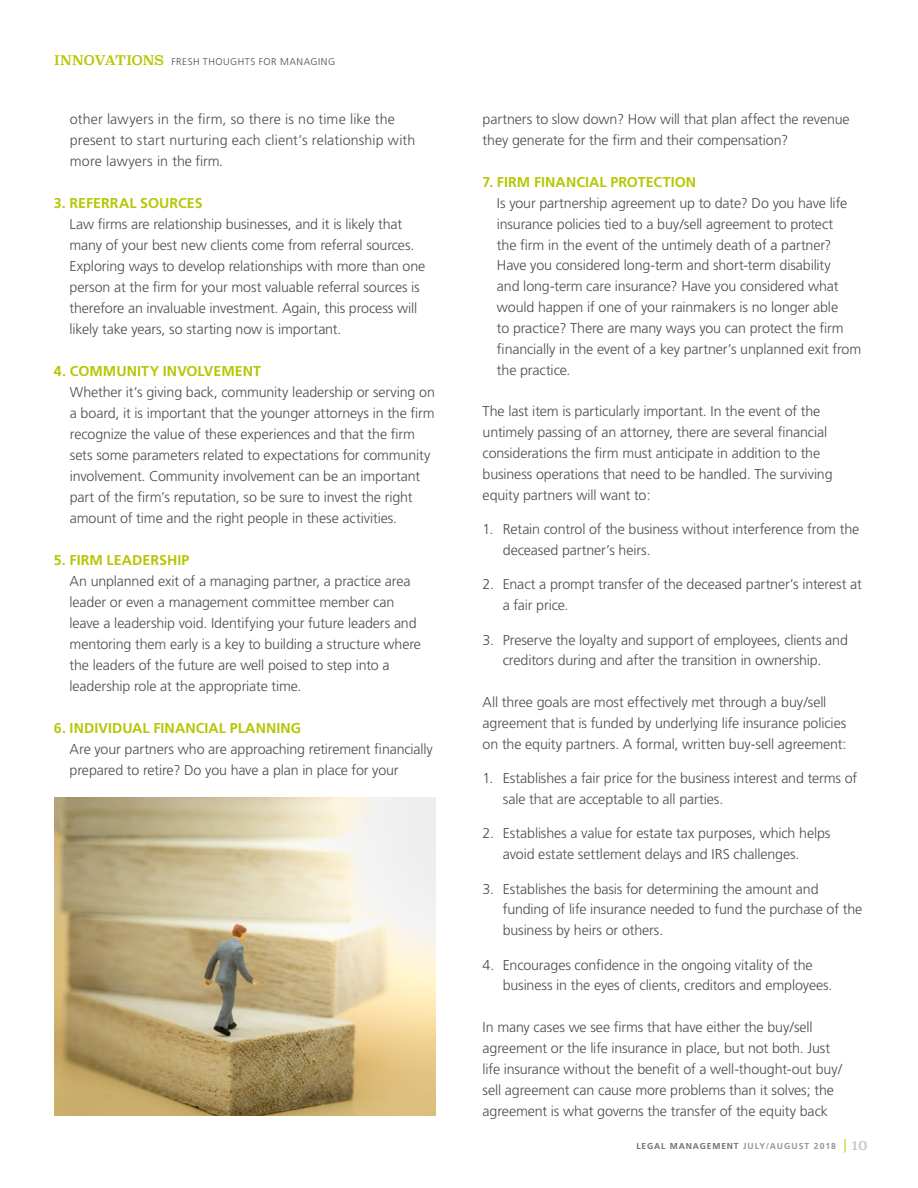
<style>
.page{position:relative;width:918px;height:1188px;background:#fff}
.page>*{position:absolute;margin:0;border:0;box-sizing:border-box;transform-origin:0 0}
.t1{font:300 14.25px/20.9px "Frutiger";letter-spacing:-.01em;color:#4d4d4f}
.t2{font:300 14.25px/21px "Frutiger";letter-spacing:.01em;color:#4d4d4f}
.t3{font:700 14.25px "Frutiger";letter-spacing:.005em;color:#b7c605}
.t4{font:300 9.9px "Frutiger";letter-spacing:.055em;color:#4d4d4f}
.t5{font:700 8.55px "Frutiger";letter-spacing:.1em;color:#717073}
.s1{font-family:"Superclarendon Rg";font-weight:400;font-size:13.35px;color:#b7c605}
.s2{font-size:8.7px;color:#939598}
.s3{font-family:"Superclarendon Rg";font-weight:400;font-size:13.5px;color:#c9c9cb}
</style>
<div class="page">
<svg style="left:845px;top:1139px;width:1px;height:14px"></svg>
<img style="left:54px;top:797px;width:381px;height:319px">
<p class="t4" style="left:54px;top:56px;width:282px"><span class="s1">INNOVATIONS</span> FRESH THOUGHTS FOR MANAGING</p>
<p class="t2" style="left:70px;top:109px;width:347px">other lawyers in the firm, so there is no time like the present to start nurturing each client’s relationship with more lawyers in the firm.</p>
<p class="t3" style="left:54px;top:195px;width:150px">3. REFERRAL SOURCES</p>
<p class="t1" style="left:70px;top:214px;width:357px">Law firms are relationship businesses, and it is likely that many of your best new clients come from referral sources.<br>Exploring ways to develop relationships with more than one person at the firm for your most valuable referral sources is therefore an invaluable investment. Again, this process will likely take years, so starting now is important.</p>
<p class="t3" style="left:54px;top:363px;width:209px">4. COMMUNITY INVOLVEMENT</p>
<p class="t1" style="left:70px;top:382px;width:367px">Whether it’s giving back, community leadership or serving on a board, it is important that the younger attorneys in the firm recognize the value of these experiences and that the firm sets some parameters related to expectations for community involvement. Community involvement can be an important part of the firm’s reputation, so be sure to invest the right amount of time and the right people in these activities.</p>
<p class="t3" style="left:54px;top:552px;width:137px">5. FIRM LEADERSHIP</p>
<p class="t1" style="left:70px;top:571px;width:353px">An unplanned exit of a managing partner, a practice area leader or even a management committee member can leave a leadership void. Identifying your future leaders and mentoring them early is a key to building a structure where the leaders of the future are well poised to step into a leadership role at the appropriate time.</p>
<p class="t3" style="left:54px;top:720px;width:249px">6. INDIVIDUAL FINANCIAL PLANNING</p>
<p class="t1" style="left:70px;top:739px;width:365px">Are your partners who are approaching retirement financially prepared to retire? Do you have a plan in place for your</p>
<p class="t1" style="left:483px;top:109px;width:369px">partners to slow down? How will that plan affect the revenue they generate for the firm and their compensation?</p>
<p class="t3" style="left:483px;top:174px;width:215px">7. FIRM FINANCIAL PROTECTION</p>
<p class="t1" style="left:497px;top:193px;width:366px">Is your partnership agreement up to date? Do you have life insurance policies tied to a buy/sell agreement to protect<br>the firm in the event of the untimely death of a partner?<br>Have you considered long-term and short-term disability<br>and long-term care insurance? Have you considered what would happen if one of your rainmakers is no longer able<br>to practice? There are many ways you can protect the firm financially in the event of a key partner’s unplanned exit from the practice.</p>
<p class="t1" style="left:483px;top:401px;width:352px">The last item is particularly important. In the event of the untimely passing of an attorney, there are several financial considerations the firm must anticipate in addition to the business operations that need to be handled. The surviving equity partners will want to:</p>
<p class="t1" style="left:503px;top:519px;width:358px;text-indent:-20px">1. Retain control of the business without interference from the deceased partner’s heirs.</p>
<p class="t1" style="left:503px;top:574px;width:361px;text-indent:-20px">2. Enact a prompt transfer of the deceased partner’s interest at a fair price.</p>
<p class="t1" style="left:483px;top:629px;width:367px;text-align:center">3. Preserve the loyalty and support of employees, clients and creditors during and after the transition in ownership.</p>
<p class="t1" style="left:483px;top:692px;width:365px">All three goals are most effectively met through a buy/sell agreement that is funded by underlying life insurance policies on the equity partners. A formal, written buy-sell agreement:</p>
<p class="t1" style="left:503px;top:768px;width:356px;text-indent:-20px">1. Establishes a fair price for the business interest and terms of sale that are acceptable to all parties.</p>
<p class="t1" style="left:503px;top:823px;width:329px;text-indent:-20px">2. Establishes a value for estate tax purposes, which helps avoid estate settlement delays and IRS challenges.</p>
<p class="t1" style="left:503px;top:878px;width:361px;text-indent:-20px">3. Establishes the basis for determining the amount and funding of life insurance needed to fund the purchase of the business by heirs or others.</p>
<p class="t1" style="left:503px;top:954px;width:331px;text-indent:-20px">4. Encourages confidence in the ongoing vitality of the business in the eyes of clients, creditors and employees.</p>
<p class="t1" style="left:483px;top:1017px;width:361px">In many cases we see firms that have either the buy/sell agreement or the life insurance in place, but not both. Just life insurance without the benefit of a well-thought-out buy/ sell agreement can cause more problems than it solves; the agreement is what governs the transfer of the equity back</p>
<p class="t5" style="left:636px;top:1141px;width:233px">LEGAL MANAGEMENT <span class="s2">JULY/AUGUST 2018</span> <span class="s3">10</span></p>
</div>
